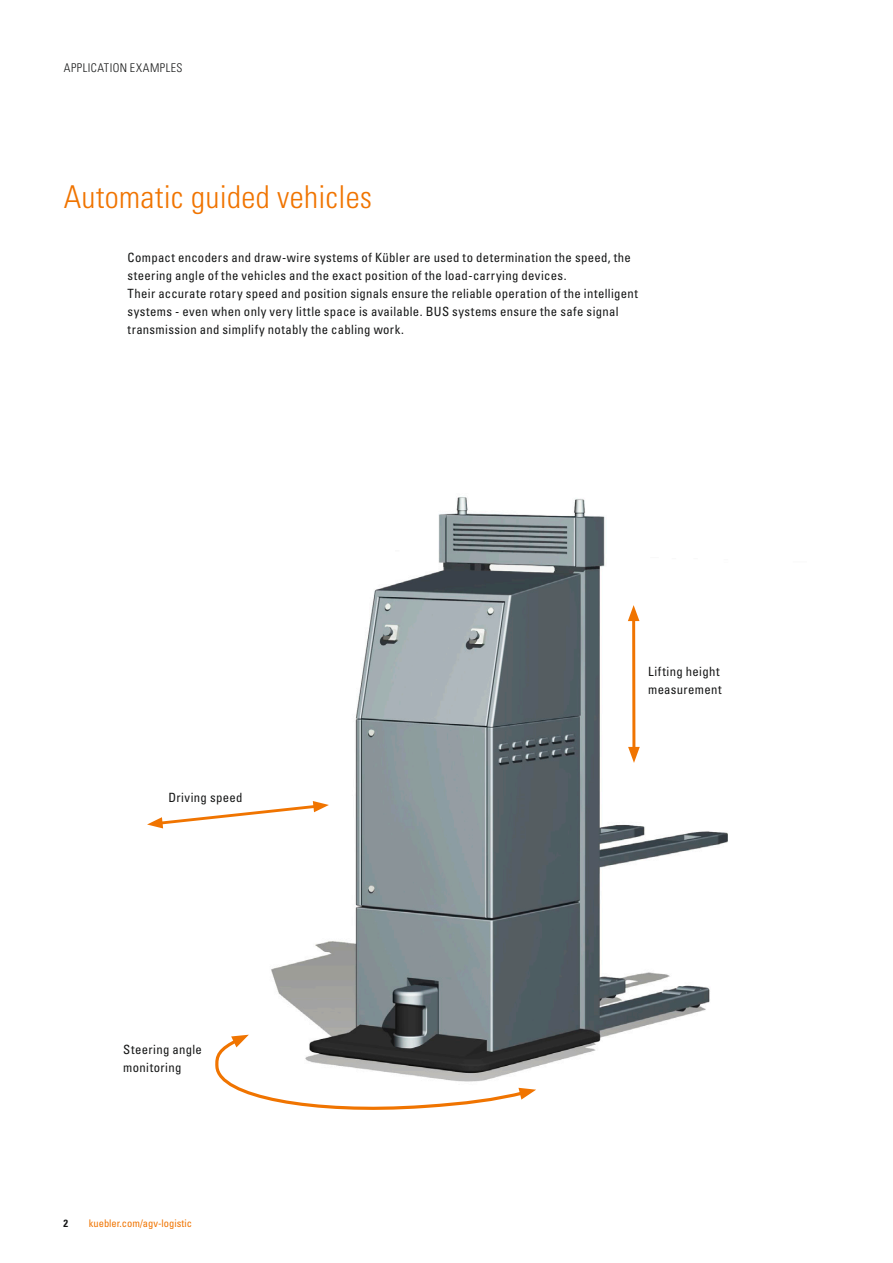
<style>
.page{position:relative;width:893px;height:1263px;background:#fff}
.page>*{position:absolute;margin:0;border:0;box-sizing:border-box;transform-origin:0 0}
.Head_orange{font:300 condensed 31.5px "Univers LT Std";letter-spacing:.01em;color:#f07400}
.Imagetext{font:condensed 12.75px/18px "Univers LT Std";letter-spacing:.025em;color:#151616}
.t1{font:300 condensed 12px "Univers LT Std";letter-spacing:.04em;color:#151616}
.t2{font:condensed 10.5px "Univers LT Std";color:#f07400}
.t3{font:700 condensed 10.5px "Univers LT Std";color:#151616}
</style>
<div class="page">
<img style="left:271px;top:497px;width:457px;height:570px">
<svg style="left:147px;top:801px;width:182px;height:27px"></svg>
<hr style="left:632px;top:615px;width:3px;height:137px;background:#f07400">
<svg style="left:628px;top:747px;width:12px;height:16px"></svg>
<svg style="left:628px;top:605px;width:11px;height:16px"></svg>
<svg style="left:216px;top:1035px;width:320px;height:75px"></svg>
<p class="t1" style="left:64px;top:61px;width:120px">APPLICATION EXAMPLES</p>
<p class="Head_orange" style="left:64px;top:178px;width:310px">Automatic guided vehicles</p>
<p class="Imagetext" style="left:128px;top:248px;width:505px">Compact encoders and draw-wire systems of Kübler are used to determination the speed, the steering angle of the vehicles and the exact position of the load-carrying devices.</p>
<p class="Imagetext" style="left:128px;top:284px;width:512px">Their accurate rotary speed and position signals ensure the reliable operation of the intelligent systems - even when only very little space is available. BUS systems ensure the safe signal transmission and simplify notably the cabling work.</p>
<p class="Imagetext" style="left:168px;top:788px;width:76px">Driving speed</p>
<p class="Imagetext" style="left:123px;top:1040px;width:80px">Steering angle</p>
<p class="Imagetext" style="left:123px;top:1058px;width:60px">monitoring</p>
<p class="t3" style="left:63px;top:1216px;width:6px">2</p>
<p class="t2" style="left:89px;top:1216px;width:105px">kuebler.com/agv-logistic</p>
<p class="Imagetext" style="left:648px;top:662px;width:73px">Lifting height</p>
<p class="Imagetext" style="left:648px;top:680px;width:75px">measurement</p>
</div>
